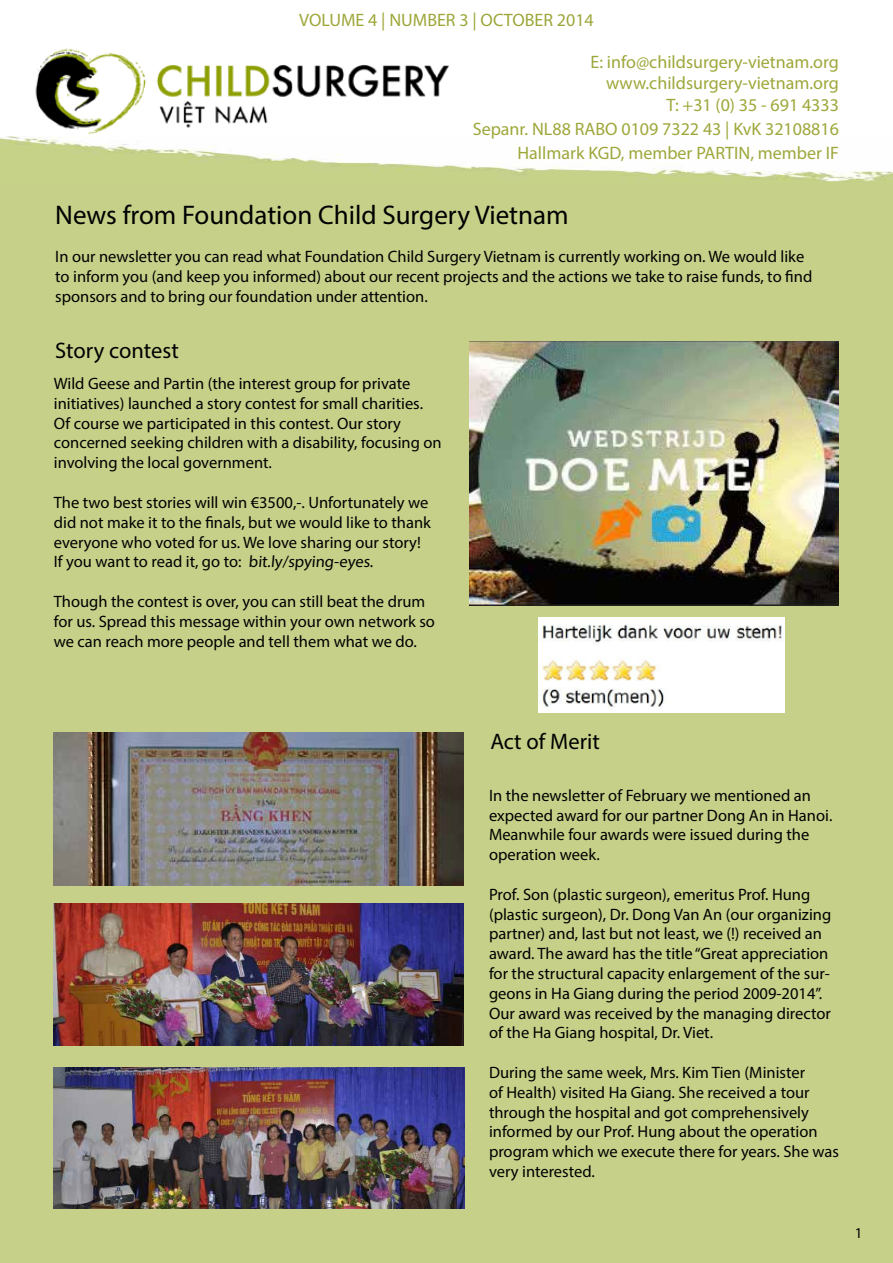
<style>
.page{position:relative;width:893px;height:1263px;background:#fff}
.page>*{position:absolute;margin:0;border:0;box-sizing:border-box;transform-origin:0 0}
.t1{font:27px "Myriad Pro";color:#000101}
.t2{font:22.5px "Myriad Pro";color:#000101}
.t3{font:18px/21.6px "Myriad Pro";color:#9ea73a;text-align:right}
.t4{font:16.5px/19.8px "Myriad Pro";color:#000101}
.t5{font:15px "Myriad Pro";color:#000101}
</style>
<div class="page">
<div style="left:0;top:136px;width:893px;height:1127px;background:#c6d088"></div>
<img style="left:538px;top:617px;width:247px;height:95px">
<img style="left:35px;top:48px;width:414px;height:86px">
<img style="left:0;top:136px;width:893px;height:46px">
<img style="left:469px;top:341px;width:370px;height:264px">
<img style="left:54px;top:732px;width:409px;height:153px">
<img style="left:54px;top:904px;width:409px;height:142px">
<img style="left:54px;top:1067px;width:410px;height:142px">
<p class="t3" style="left:299px;top:9px;width:296px">VOLUME 4 | NUMBER 3 | OCTOBER 2014</p>
<p class="t3" style="left:590px;top:50px;width:250px">E: info@childsurgery-vietnam.org www.childsurgery-vietnam.org<br>T: +31 (0) 35 - 691 4333</p>
<p class="t3" style="left:473px;top:116px;width:368px;line-height:24px">Sepanr. NL88 RABO 0109 7322 43 | KvK 32108816<br>Hallmark KGD, member PARTIN, member IF</p>
<h1 class="t1" style="left:55px;top:199px;width:515px">News from Foundation Child Surgery Vietnam</h1>
<p class="t4" style="left:55px;top:246px;width:758px">In our newsletter you can read what Foundation Child Surgery Vietnam is currently working on. We would like to inform you (and keep you informed) about our recent projects and the actions we take to raise funds, to find sponsors and to bring our foundation under attention.</p>
<h2 class="t2" style="left:55px;top:337px;width:125px">Story contest</h2>
<p class="t4" style="left:54px;top:373px;width:389px">Wild Geese and Partin (the interest group for private initiatives) launched a story contest for small charities.<br>Of course we participated in this contest. Our story concerned seeking children with a disability, focusing on involving the local government.</p>
<p class="t4" style="left:54px;top:492px;width:379px">The two best stories will win €3500,-. Unfortunately we did not make it to the finals, but we would like to thank everyone who voted for us. We love sharing our story!<br>If you want to read it, go to: bit.ly/spying-eyes.</p>
<p class="t4" style="left:54px;top:591px;width:383px">Though the contest is over, you can still beat the drum for us. Spread this message within your own network so we can reach more people and tell them what we do.</p>
<h2 class="t2" style="left:490px;top:728px;width:111px">Act of Merit</h2>
<p class="t4" style="left:489px;top:785px;width:345px">In the newsletter of February we mentioned an expected award for our partner Dong An in Hanoi.<br>Meanwhile four awards were issued during the operation week.</p>
<p class="t4" style="left:489px;top:884px;width:344px">Prof. Son (plastic surgeon), emeritus Prof. Hung (plastic surgeon), Dr. Dong Van An (our organizing partner) and, last but not least, we (!) received an award. The award has the title “Great appreciation for the structural capacity enlargement of the sur&shy;geons in Ha Giang during the period 2009-2014”.<br>Our award was received by the managing director of the Ha Giang hospital, Dr. Viet.</p>
<p class="t4" style="left:489px;top:1062px;width:352px">During the same week, Mrs. Kim Tien (Minister<br>of Health) visited Ha Giang. She received a tour through the hospital and got comprehensively informed by our Prof. Hung about the operation program which we execute there for years. She was very interested.</p>
<p class="t5" style="left:855px;top:1224px;width:9px">1</p>
</div>
